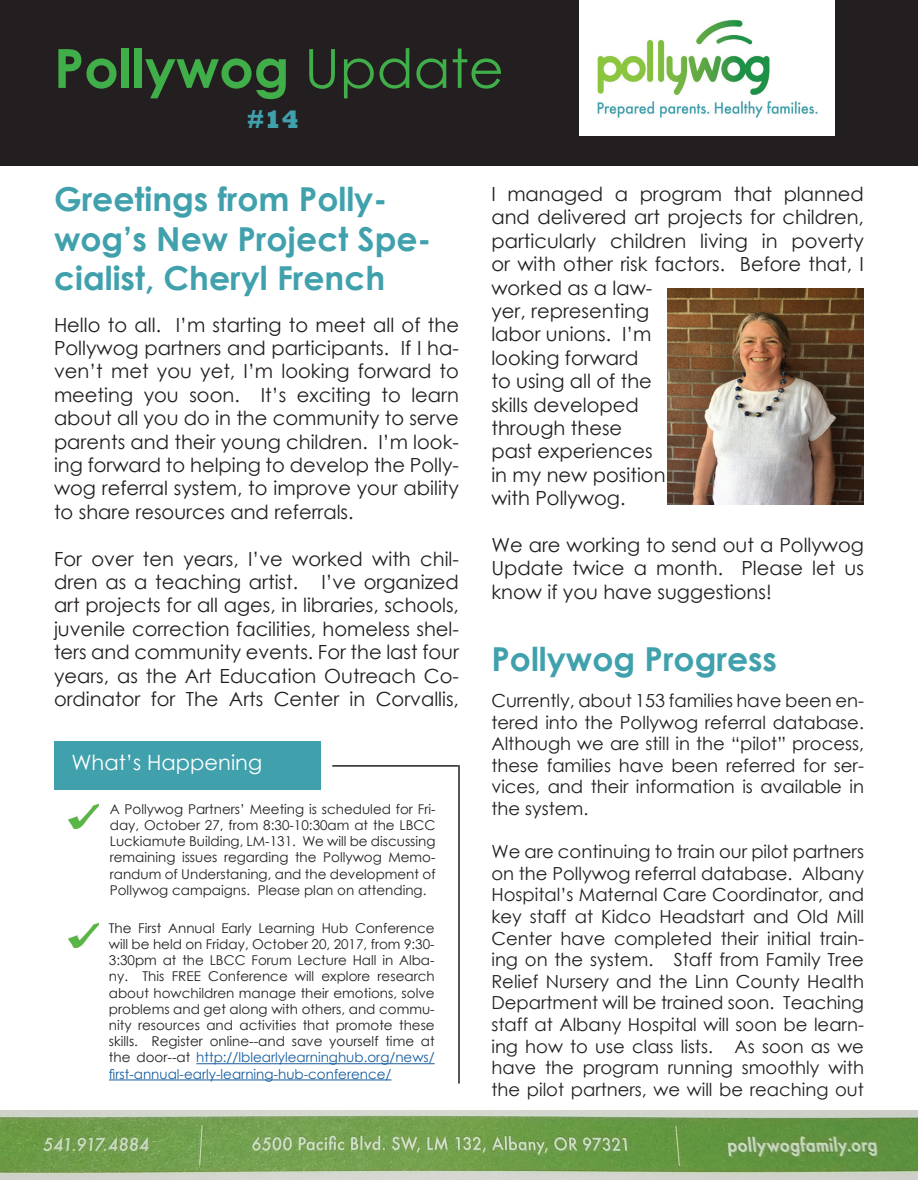
<style>
.page{position:relative;width:918px;height:1188px;background:#fff}
.page>*{position:absolute;margin:0;border:0;box-sizing:border-box;transform-origin:0 0}
.t1{font:700 54px "Century Gothic";color:#40ae49}
.t2{font:700 33px/39.6px "Century Gothic";color:#40a1ad}
.t3{font:800 25.5px "Rockwell";color:#40a1ad}
.t4{font:21px "Century Gothic";color:#fff}
.t5{font:19.5px/23.4px "Century Gothic";color:#231f20;text-align:justify}
.t6{font:18px/21.6px "Century Gothic";color:#231f20;text-align:justify}
.t7{font:13.5px/16.2px "Century Gothic";color:#231f20;text-align:justify}
.s1{font-weight:400}
.s2{color:#175d9e}
</style>
<div class="page">
<div style="left:0;top:0;width:918px;height:166px;background:#231f20"></div>
<img style="left:580px;top:0;width:255px;height:136px">
<div style="left:54px;top:742px;width:266px;height:48px;background:#40a1ad"></div>
<hr style="left:332px;top:765px;width:126px;height:2px;background:#231f20">
<hr style="left:458px;top:765px;width:2px;height:319px;background:#231f20">
<img style="left:68px;top:804px;width:31px;height:25px">
<img style="left:68px;top:923px;width:31px;height:25px">
<hr style="left:196px;top:1063px;width:239px;height:1px;background:#175d9e">
<hr style="left:109px;top:1080px;width:283px;height:1px;background:#175d9e">
<img style="left:0;top:1111px;width:918px;height:68px">
<img style="left:668px;top:289px;width:196px;height:216px">
<h1 class="t1" style="left:54px;top:27px;width:451px">Pollywog <span class="s1">Update</span></h1>
<h3 class="t3" style="left:247px;top:105px;width:54px">#14</h3>
<h2 class="t2" style="left:54px;top:178px;width:379px">Greetings from Polly&shy;wog’s New Project Spe&shy;cialist, Cheryl French</h2>
<p class="t5" style="left:54px;top:313px;width:407px">Hello to all. I’m starting to meet all of the Pollywog partners and participants. If I ha&shy;ven’t met you yet, I’m looking forward to meeting you soon. It’s exciting to learn about all you do in the community to serve parents and their young children. I’m look&shy;ing forward to helping to develop the Polly&shy;wog referral system, to improve your ability to share resources and referrals.</p>
<p class="t5" style="left:54px;top:547px;width:407px">For over ten years, I’ve worked with chil&shy;dren as a teaching artist. I’ve organized art projects for all ages, in libraries, schools, juvenile correction facilities, homeless shel&shy;ters and community events. For the last four years, as the Art Education Outreach Co&shy;ordinator for The Arts Center in Corvallis,</p>
<p class="t4" style="left:71px;top:748px;width:192px">What’s Happening</p>
<p class="t7" style="left:110px;top:801px;width:327px">A Pollywog Partners’ Meeting is scheduled for Fri&shy;day, October 27, from 8:30-10:30am at the LBCC Luckiamute Building, LM-131. We will be discussing remaining issues regarding the Pollywog Memo&shy;randum of Understaning, and the development of Pollywog campaigns. Please plan on attending.</p>
<p class="t7" style="left:109px;top:920px;width:327px">The First Annual Early Learning Hub Conference will be held on Friday, October 20, 2017, from 9:30- 3:30pm at the LBCC Forum Lecture Hall in Alba&shy;ny. This FREE Conference will explore research about howchildren manage their emotions, solve problems and get along with others, and commu&shy;nity resources and activities that promote these skills. Register online--and save yourself time at the door--at <span class="s2">http://lblearlylearninghub.org/news/ first-annual-early-learning-hub-conference/</span></p>
<p class="t5" style="left:491px;top:182px;width:374px;text-align:left">I managed a program that planned and delivered art projects for children, particularly children living in poverty or with other risk factors. Before that, I worked as a law-<br>yer, representing<br>labor unions. I’m<br>looking forward<br>to using all of the<br>skills developed<br>through these<br>past experiences<br>in my new position<br>with Pollywog.</p>
<p class="t5" style="left:491px;top:533px;width:374px">We are working to send out a Pollywog Update twice a month. Please let us know if you have suggestions!</p>
<h2 class="t2" style="left:491px;top:638px;width:287px">Pollywog Progress</h2>
<p class="t6" style="left:491px;top:689px;width:374px">Currently, about 153 families have been en&shy;tered into the Pollywog referral database.<br>Although we are still in the “pilot” process, these families have been referred for ser&shy;vices, and their information is available in the system.</p>
<p class="t6" style="left:491px;top:841px;width:374px">We are continuing to train our pilot partners on the Pollywog referral database. Albany Hospital’s Maternal Care Coordinator, and key staff at Kidco Headstart and Old Mill Center have completed their initial train&shy;ing on the system. Staff from Family Tree Relief Nursery and the Linn County Health Department will be trained soon. Teaching staff at Albany Hospital will soon be learn&shy;ing how to use class lists. As soon as we have the program running smoothly with the pilot partners, we will be reaching out</p>
</div>
